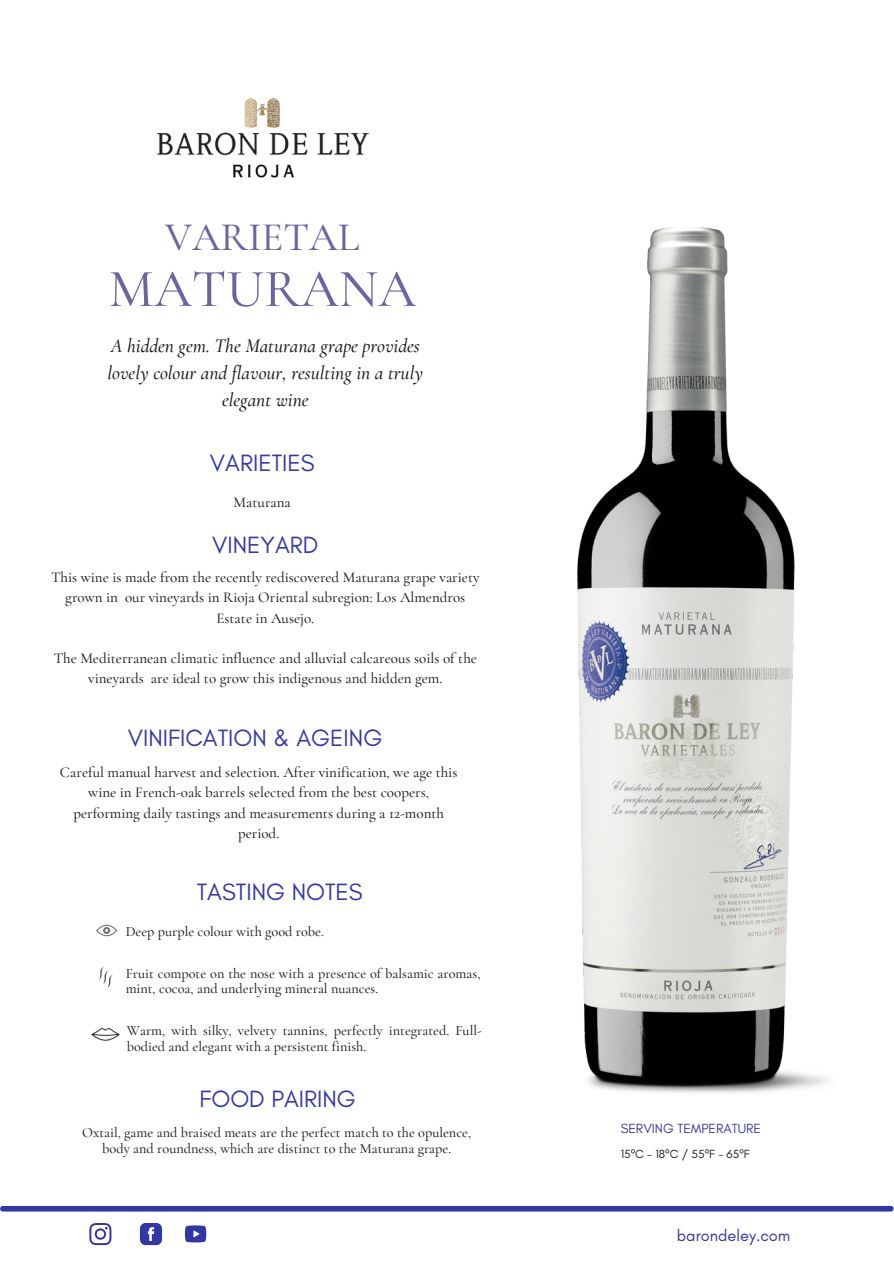
<style>
.page{position:relative;width:894px;height:1264px;background:#fff}
.page>*{position:absolute;margin:0;border:0;box-sizing:border-box;transform-origin:0 0}
.t1{font:500 54px "Cormorant Garamond";color:#70619f}
.t2{font:500 40.5px "Cormorant Garamond";color:#70619f}
.t3{font:24px "Glacial Indifference";color:#3337a6}
.t4{font:italic 500 19.5px/27px "Cormorant Garamond";color:#1b1b1b;text-align:center}
.t5{font:16.35px "Glacial Indifference";color:#3337a6}
.t6{font:500 15px/20.2px "Cormorant Garamond";color:#1b1b1b;text-align:center}
.t7{font:500 14.25px/15.8px "Cormorant Garamond";color:#1b1b1b}
.t8{font:13.5px "Glacial Indifference";color:#3337a6}
.t9{font:12px "Glacial Indifference";color:#1b1b1b}
.s1{font-family:"Noto Sans"}
</style>
<div class="page">
<svg style="left:96px;top:924px;width:21px;height:12px"></svg>
<img style="left:99px;top:966px;width:14px;height:20px">
<img style="left:91px;top:1027px;width:29px;height:14px">
<svg style="left:140px;top:1223px;width:22px;height:22px"></svg>
<svg style="left:89px;top:1223px;width:22px;height:21px"></svg>
<svg style="left:185px;top:1225px;width:21px;height:17px"></svg>
<div style="left:3px;top:1205px;width:887px;height:6px;background:#3337a6"></div>
<img style="left:156px;top:98px;width:213px;height:80px">
<img style="left:577px;top:227px;width:251px;height:866px">
<p class="t2" style="left:165px;top:212px;width:196px">VARIETAL</p>
<p class="t1" style="left:108px;top:256px;width:309px">MATURANA</p>
<h2 class="t4" style="left:108px;top:332px;width:317px">A hidden gem. The Maturana grape provides lovely colour and flavour, resulting in a truly elegant wine</h2>
<h3 class="t3" style="left:210px;top:448px;width:106px">VARIETIES</h3>
<h2 class="t6" style="left:233px;top:491px;width:59px">Maturana</h2>
<p class="t3" style="left:212px;top:530px;width:108px">VINEYARD</p>
<h2 class="t6" style="left:51px;top:567px;width:430px">This wine is made from the recently rediscovered Maturana grape variety grown in our vineyards in Rioja Oriental subregion: Los Almendros<br>Estate in Ausejo.</h2>
<h4 class="t6" style="left:54px;top:648px;width:424px">The Mediterranean climatic influence and alluvial calcareous soils of the vineyards are ideal to grow this indigenous and hidden gem.</h4>
<p class="t3" style="left:128px;top:723px;width:256px">VINIFICATION &amp; AGEING</p>
<h2 class="t6" style="left:60px;top:762px;width:399px">Careful manual harvest and selection. After vinification, we age this wine in French-oak barrels selected from the best coopers, performing daily tastings and measurements during a 12-month period.</h2>
<p class="t3" style="left:197px;top:877px;width:167px">TASTING NOTES</p>
<p class="t7" style="left:126px;top:923px;width:200px">Deep purple colour with good robe.</p>
<h2 class="t7" style="left:126px;top:965px;width:356px">Fruit compote on the nose with a presence of balsamic aromas, mint, cocoa, and underlying mineral nuances.</h2>
<p class="t7" style="left:127px;top:1022px;width:356px">Warm, with silky, velvety tannins, perfectly integrated. Full&shy;bodied and elegant with a persistent finish.</p>
<p class="t3" style="left:199px;top:1084px;width:158px">FOOD PAIRING</p>
<p class="t7" style="left:82px;top:1124px;width:390px;text-align:center">Oxtail, game and braised meats are the perfect match to the opulence, body and roundness, which are distinct to the Maturana grape.</p>
<p class="t8" style="left:620px;top:1120px;width:142px">SERVING TEMPERATURE</p>
<p class="t9" style="left:620px;top:1146px;width:131px">15<span class="s1">º</span>C - 18<span class="s1">º</span>C / 55<span class="s1">º</span>F - 65<span class="s1">º</span>F</p>
<p class="t5" style="left:676px;top:1225px;width:115px">barondeley.com</p>
</div>
